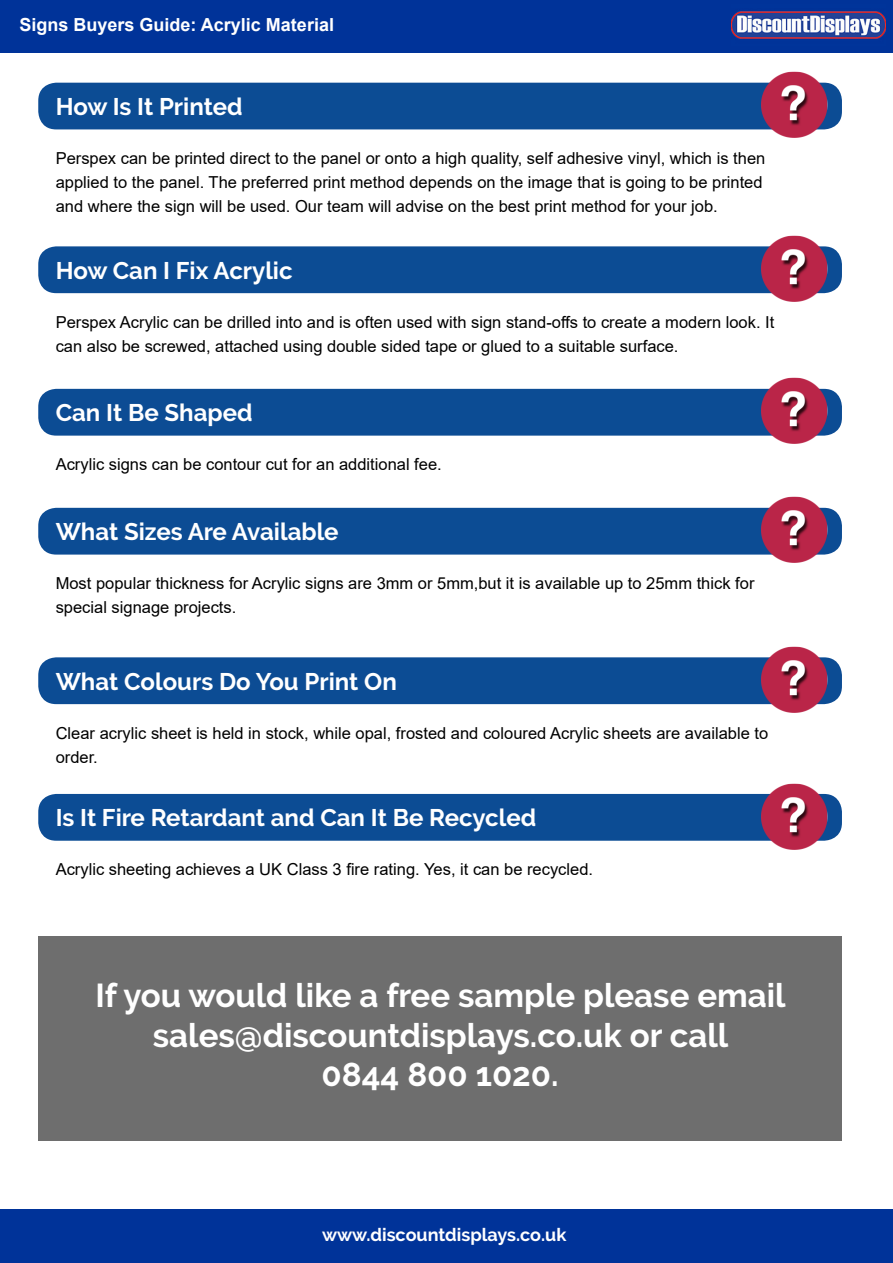
<style>
.page{position:relative;width:893px;height:1263px;background:#fff}
.page>*{position:absolute;margin:0;border:0;box-sizing:border-box;transform-origin:0 0}
.t1{font:700 33px/39.6px "Raleway";color:#fff;text-align:center}
.t2{font:700 24px "Raleway";color:#fff}
.t3{font:700 18px "Arial";color:#fff}
.t4{font:700 18px "Raleway";color:#fff}
.t5{font:16.5px/24px "Arial";color:#000}
</style>
<div class="page">
<div style="left:0;top:0;width:893px;height:52px;background:#039"></div>
<img style="left:732px;top:11px;width:153px;height:28px">
<div style="left:0;top:1210px;width:893px;height:53px;background:#039"></div>
<div style="left:38px;top:83px;width:804px;height:46px;background:#0c4c94;border-radius:18px"></div>
<img style="left:761px;top:71px;width:67px;height:67px">
<div style="left:38px;top:246px;width:804px;height:47px;background:#0c4c94;border-radius:18px"></div>
<img style="left:761px;top:235px;width:67px;height:67px">
<div style="left:38px;top:389px;width:804px;height:47px;background:#0c4c94;border-radius:18px"></div>
<img style="left:761px;top:377px;width:67px;height:67px">
<div style="left:38px;top:508px;width:804px;height:47px;background:#0c4c94;border-radius:18px"></div>
<img style="left:761px;top:496px;width:67px;height:67px">
<div style="left:38px;top:657px;width:804px;height:47px;background:#0c4c94;border-radius:18px"></div>
<img style="left:761px;top:646px;width:67px;height:67px">
<div style="left:38px;top:794px;width:804px;height:47px;background:#0c4c94;border-radius:18px"></div>
<img style="left:761px;top:783px;width:67px;height:67px">
<div style="left:38px;top:936px;width:804px;height:204px;background:#6e6e6e"></div>
<p class="t3" style="left:20px;top:12px;width:316px">Signs Buyers Guide: Acrylic Material</p>
<h2 class="t2" style="left:56px;top:93px;width:188px">How Is It Printed</h2>
<p class="t5" style="left:56px;top:146px;width:711px">Perspex can be printed direct to the panel or onto a high quality, self adhesive vinyl, which is then applied to the panel. The preferred print method depends on the image that is going to be printed and where the sign will be used. Our team will advise on the best print method for your job.</p>
<h2 class="t2" style="left:56px;top:256px;width:238px">How Can I Fix Acrylic</h2>
<p class="t5" style="left:56px;top:310px;width:720px">Perspex Acrylic can be drilled into and is often used with sign stand-offs to create a modern look. It can also be screwed, attached using double sided tape or glued to a suitable surface.</p>
<h2 class="t2" style="left:56px;top:399px;width:198px">Can It Be Shaped</h2>
<p class="t5" style="left:56px;top:452px;width:388px">Acrylic signs can be contour cut for an additional fee.</p>
<h2 class="t2" style="left:56px;top:518px;width:284px">What Sizes Are Available</h2>
<p class="t5" style="left:56px;top:571px;width:700px">Most popular thickness for Acrylic signs are 3mm or 5mm,but it is available up to 25mm thick for special signage projects.</p>
<h2 class="t2" style="left:56px;top:667px;width:343px">What Colours Do You Print On</h2>
<p class="t5" style="left:56px;top:721px;width:714px">Clear acrylic sheet is held in stock, while opal, frosted and coloured Acrylic sheets are available to order.</p>
<h2 class="t2" style="left:56px;top:804px;width:482px">Is It Fire Retardant and Can It Be Recycled</h2>
<p class="t5" style="left:56px;top:857px;width:539px">Acrylic sheeting achieves a UK Class 3 fire rating. Yes, it can be recycled.</p>
<h1 class="t1" style="left:96px;top:976px;width:692px">If you would like a free sample please email sales@discountdisplays.co.uk or call<br>0844 800 1020.</h1>
<p class="t4" style="left:322px;top:1224px;width:246px">www.discountdisplays.co.uk</p>
</div>
